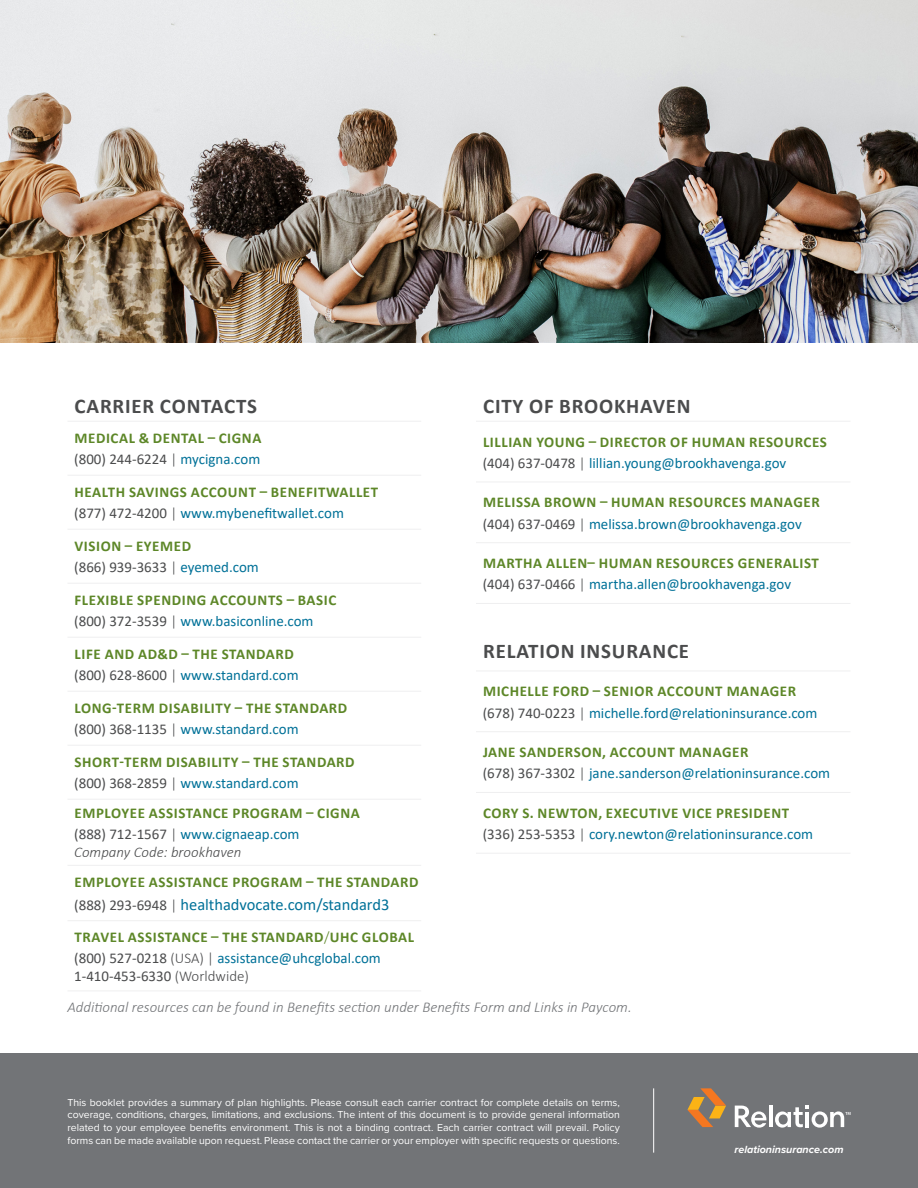
<style>
.page{position:relative;width:918px;height:1188px;background:#fff}
.page>*{position:absolute;margin:0;border:0;box-sizing:border-box;transform-origin:0 0}
.TITLES{font:700 20.85px "Calibri";letter-spacing:.04em;color:#4b4c4d}
.t1{font:16.5px "Calibri";color:#007198}
.t2{font:15px "Calibri";color:#007198}
.SUBTITLE{font:700 15px "Calibri";letter-spacing:.04em;color:#5d8728}
.t3{font:italic 300 15px "Calibri";color:#727477}
.t4{font:15px "Calibri";color:#4b4c4d}
.t5{font:italic 300 15px "Calibri";color:#4b4c4d}
.t6{font:italic 700 10.8px "Proxima Nova";color:#fff}
.BODY_-_FOOTNOTE{font:10.5px/12.6px "Proxima Nova";color:#fff;text-align:justify}
.s1{font-weight:300}
.s2{color:#007198}
.s3{color:#4b4c4d}
.s4{font-weight:300;color:#4b4c4d}
.s5{font-size:15px;color:#4b4c4d}
.s6{font-weight:300;font-size:15px;color:#4b4c4d}
</style>
<div class="page">
<hr style="left:476px;top:421px;width:374px;height:1px;background:#efeff0">
<hr style="left:476px;top:482px;width:374px;height:1px;background:#efeff0">
<hr style="left:476px;top:542px;width:374px;height:1px;background:#efeff0">
<hr style="left:476px;top:603px;width:374px;height:1px;background:#efeff0">
<hr style="left:476px;top:671px;width:374px;height:1px;background:#efeff0">
<hr style="left:476px;top:731px;width:374px;height:1px;background:#efeff0">
<hr style="left:476px;top:792px;width:374px;height:1px;background:#efeff0">
<hr style="left:476px;top:853px;width:374px;height:1px;background:#efeff0">
<hr style="left:68px;top:421px;width:353px;height:1px;background:#efeff0">
<hr style="left:68px;top:475px;width:353px;height:1px;background:#efeff0">
<hr style="left:68px;top:529px;width:353px;height:1px;background:#efeff0">
<hr style="left:68px;top:583px;width:353px;height:1px;background:#efeff0">
<hr style="left:68px;top:637px;width:353px;height:1px;background:#efeff0">
<hr style="left:68px;top:691px;width:353px;height:1px;background:#efeff0">
<hr style="left:68px;top:745px;width:353px;height:1px;background:#efeff0">
<hr style="left:68px;top:799px;width:353px;height:1px;background:#efeff0">
<hr style="left:68px;top:865px;width:353px;height:1px;background:#efeff0">
<hr style="left:68px;top:920px;width:353px;height:1px;background:#efeff0">
<hr style="left:68px;top:991px;width:353px;height:1px;background:#efeff0">
<div style="left:0;top:1053px;width:918px;height:135px;background:#727477"></div>
<svg style="left:735px;top:1106px;width:31px;height:22px"></svg>
<hr style="left:769px;top:1106px;width:3px;height:21px;background:#fff">
<svg style="left:775px;top:1106px;width:75px;height:22px"></svg>
<svg style="left:687px;top:1088px;width:39px;height:39px"></svg>
<hr style="left:653px;top:1088px;width:1px;height:65px;background:#fff">
<img style="left:0;top:0;width:918px;height:343px">
<p class="TITLES" style="left:75px;top:391px;width:184px">CARRIER CONTACTS</p>
<p class="SUBTITLE" style="left:75px;top:428px;width:188px">MEDICAL &amp; DENTAL – CIGNA</p>
<p class="t4" style="left:74px;top:449px;width:188px">(800) 244-6224 <span class="s1">|</span> <span class="s2">mycigna.com</span></p>
<p class="SUBTITLE" style="left:75px;top:482px;width:305px">HEALTH SAVINGS ACCOUNT – BENEFITWALLET</p>
<p class="t2" style="left:74px;top:503px;width:271px"><span class="s3">(877) 472-4200</span> <span class="s4">|</span> www.mybenefitwallet.com</p>
<p class="SUBTITLE" style="left:75px;top:536px;width:118px">VISION – EYEMED</p>
<p class="t4" style="left:74px;top:557px;width:186px">(866) 939-3633 <span class="s1">|</span> <span class="s2">eyemed.com</span></p>
<p class="SUBTITLE" style="left:75px;top:590px;width:263px">FLEXIBLE SPENDING ACCOUNTS – BASIC</p>
<p class="t2" style="left:74px;top:611px;width:241px"><span class="s3">(800) 372-3539</span> <span class="s4">|</span> www.basiconline.com</p>
<p class="SUBTITLE" style="left:75px;top:644px;width:221px">LIFE AND AD&amp;D – THE STANDARD</p>
<p class="t2" style="left:74px;top:665px;width:226px"><span class="s3">(800) 628-8600</span> <span class="s4">|</span> www.standard.com</p>
<p class="SUBTITLE" style="left:75px;top:698px;width:274px">LONG-TERM DISABILITY – THE STANDARD</p>
<p class="t2" style="left:74px;top:719px;width:226px"><span class="s3">(800) 368-1135</span> <span class="s4">|</span> www.standard.com</p>
<p class="SUBTITLE" style="left:75px;top:752px;width:282px">SHORT-TERM DISABILITY – THE STANDARD</p>
<p class="t2" style="left:74px;top:773px;width:226px"><span class="s3">(800) 368-2859</span> <span class="s4">|</span> www.standard.com</p>
<p class="SUBTITLE" style="left:75px;top:803px;width:287px">EMPLOYEE ASSISTANCE PROGRAM – CIGNA</p>
<p class="t2" style="left:74px;top:824px;width:227px"><span class="s3">(888) 712-1567</span> <span class="s4">|</span> www.cignaeap.com</p>
<p class="t5" style="left:74px;top:843px;width:169px">Company Code: brookhaven</p>
<p class="SUBTITLE" style="left:75px;top:872px;width:345px">EMPLOYEE ASSISTANCE PROGRAM – THE STANDARD</p>
<p class="t1" style="left:74px;top:893px;width:317px"><span class="s5">(888) 293-6948</span> <span class="s6">|</span> healthadvocate.com/standard3</p>
<p class="SUBTITLE" style="left:75px;top:926px;width:341px">TRAVEL ASSISTANCE – THE STANDARD<span class="s1">/</span>UHC GLOBAL</p>
<p class="t2" style="left:74px;top:948px;width:308px"><span class="s3">(800) 527-0218</span> <span class="s4">(USA) |</span> assistance@uhcglobal.com</p>
<p class="t4" style="left:74px;top:966px;width:176px">1-410-453-6330 <span class="s1">(Worldwide)</span></p>
<p class="TITLES" style="left:483px;top:391px;width:209px">CITY OF BROOKHAVEN</p>
<p class="SUBTITLE" style="left:483px;top:431px;width:345px">LILLIAN YOUNG – DIRECTOR OF HUMAN RESOURCES</p>
<p class="t2" style="left:483px;top:452px;width:305px"><span class="s3">(404) 637-0478</span> <span class="s4">|</span> lillian.young@brookhavenga.gov</p>
<p class="SUBTITLE" style="left:483px;top:492px;width:338px">MELISSA BROWN – HUMAN RESOURCES MANAGER</p>
<p class="t2" style="left:483px;top:513px;width:321px"><span class="s3">(404) 637-0469</span> <span class="s4">|</span> melissa.brown@brookhavenga.gov</p>
<p class="SUBTITLE" style="left:483px;top:553px;width:337px">MARTHA ALLEN– HUMAN RESOURCES GENERALIST</p>
<p class="t2" style="left:483px;top:574px;width:310px"><span class="s3">(404) 637-0466</span> <span class="s4">|</span> martha.allen@brookhavenga.gov</p>
<p class="TITLES" style="left:483px;top:637px;width:207px">RELATION INSURANCE</p>
<p class="SUBTITLE" style="left:483px;top:681px;width:315px">MICHELLE FORD – SENIOR ACCOUNT MANAGER</p>
<p class="t2" style="left:483px;top:702px;width:336px"><span class="s3">(678) 740-0223</span> <span class="s4">|</span> michelle.ford@relationinsurance.com</p>
<p class="SUBTITLE" style="left:483px;top:742px;width:267px">JANE SANDERSON, ACCOUNT MANAGER</p>
<p class="t2" style="left:483px;top:763px;width:349px"><span class="s3">(678) 367-3302</span> <span class="s4">|</span> jane.sanderson@relationinsurance.com</p>
<p class="SUBTITLE" style="left:483px;top:802px;width:308px">CORY S. NEWTON, EXECUTIVE VICE PRESIDENT</p>
<p class="t2" style="left:483px;top:824px;width:332px"><span class="s3">(336) 253-5353</span> <span class="s4">|</span> cory.newton@relationinsurance.com</p>
<p class="t3" style="left:68px;top:998px;width:566px">Additional resources can be found in Benefits section under Benefits Form and Links in Paycom.</p>
<p class="BODY_-_FOOTNOTE" style="left:68px;top:1095px;width:554px">This booklet provides a summary of plan highlights. Please consult each carrier contract for complete details on terms, coverage, conditions, charges, limitations, and exclusions. The intent of this document is to provide general information related to your employee benefits environment. This is not a binding contract. Each carrier contract will prevail. Policy forms can be made available upon request. Please contact the carrier or your employer with specific requests or questions.</p>
<p class="t6" style="left:735px;top:1141px;width:111px">relationinsurance.com</p>
</div>
